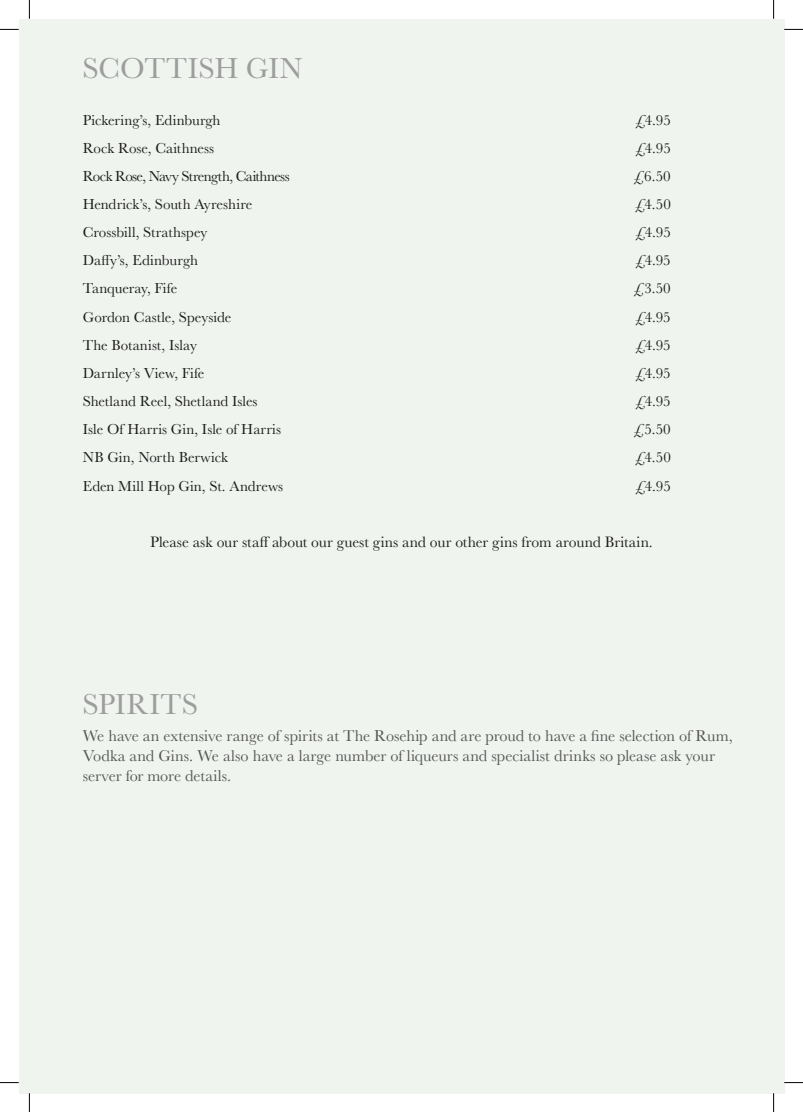
<style>
.page{position:relative;width:803px;height:1112px;background:#fff}
.page>*{position:absolute;margin:0;border:0;box-sizing:border-box;transform-origin:0 0}
.t1{font:30px "Baskerville";letter-spacing:.005em;color:#9d9d9d}
.t2{font:16.25px/20px "Baskerville";color:#575756}
.t3{font:15.62px "Baskerville";letter-spacing:.005em;color:#1d1d1b}
.t4{font:15px "Baskerville";color:#1d1d1b}
.t5{font:15px "Baskerville";letter-spacing:-.04em;color:#1d1d1b}
</style>
<div class="page">
<div style="left:19px;top:19px;width:765px;height:1073px;background:#eff4ef"></div>
<svg style="left:0;top:29px;width:19px;height:1px"></svg>
<svg style="left:784px;top:29px;width:19px;height:1px"></svg>
<svg style="left:0;top:1082px;width:19px;height:1px"></svg>
<svg style="left:784px;top:1081px;width:19px;height:2px"></svg>
<svg style="left:29px;top:0;width:1px;height:19px"></svg>
<svg style="left:29px;top:1092px;width:1px;height:19px"></svg>
<svg style="left:773px;top:0;width:1px;height:19px"></svg>
<svg style="left:773px;top:1092px;width:1px;height:19px"></svg>
<h1 class="t1" style="left:83px;top:49px;width:221px">SCOTTISH GIN</h1>
<p class="t4" style="left:83px;top:110px;width:139px">Pickering’s, Edinburgh</p>
<p class="t4" style="left:635px;top:110px;width:37px">£4.95</p>
<p class="t4" style="left:83px;top:138px;width:133px">Rock Rose, Caithness</p>
<p class="t4" style="left:635px;top:138px;width:37px">£4.95</p>
<p class="t5" style="left:83px;top:166px;width:208px">Rock Rose, Navy Strength, Caithness</p>
<p class="t4" style="left:634px;top:166px;width:39px">£6.50</p>
<p class="t4" style="left:83px;top:194px;width:171px">Hendrick’s, South Ayreshire</p>
<p class="t4" style="left:635px;top:194px;width:37px">£4.50</p>
<p class="t4" style="left:83px;top:223px;width:126px">Crossbill, Strathspey</p>
<p class="t4" style="left:635px;top:223px;width:37px">£4.95</p>
<p class="t4" style="left:83px;top:251px;width:117px">Daffy’s, Edinburgh</p>
<p class="t4" style="left:635px;top:251px;width:37px">£4.95</p>
<p class="t4" style="left:83px;top:279px;width:96px">Tanqueray, Fife</p>
<p class="t4" style="left:634px;top:279px;width:39px">£3.50</p>
<p class="t4" style="left:83px;top:307px;width:150px">Gordon Castle, Speyside</p>
<p class="t4" style="left:635px;top:307px;width:37px">£4.95</p>
<p class="t4" style="left:83px;top:335px;width:116px">The Botanist, Islay</p>
<p class="t4" style="left:635px;top:335px;width:37px">£4.95</p>
<p class="t4" style="left:83px;top:363px;width:123px">Darnley’s View, Fife</p>
<p class="t4" style="left:635px;top:363px;width:37px">£4.95</p>
<p class="t4" style="left:83px;top:391px;width:176px">Shetland Reel, Shetland Isles</p>
<p class="t4" style="left:635px;top:391px;width:37px">£4.95</p>
<p class="t4" style="left:83px;top:419px;width:200px">Isle Of Harris Gin, Isle of Harris</p>
<p class="t4" style="left:634px;top:419px;width:38px">£5.50</p>
<p class="t4" style="left:83px;top:448px;width:147px">NB Gin, North Berwick</p>
<p class="t4" style="left:635px;top:448px;width:37px">£4.50</p>
<p class="t4" style="left:83px;top:476px;width:202px">Eden Mill Hop Gin, St. Andrews</p>
<p class="t4" style="left:635px;top:476px;width:37px">£4.95</p>
<p class="t3" style="left:150px;top:532px;width:504px">Please ask our staff about our guest gins and our other gins from around Britain.</p>
<h1 class="t1" style="left:83px;top:684px;width:117px">SPIRITS</h1>
<p class="t2" style="left:83px;top:725px;width:652px">We have an extensive range of spirits at The Rosehip and are proud to have a fine selection of Rum,<br>Vodka and Gins. We also have a large number of liqueurs and specialist drinks so please ask your server for more details.</p>
</div>
